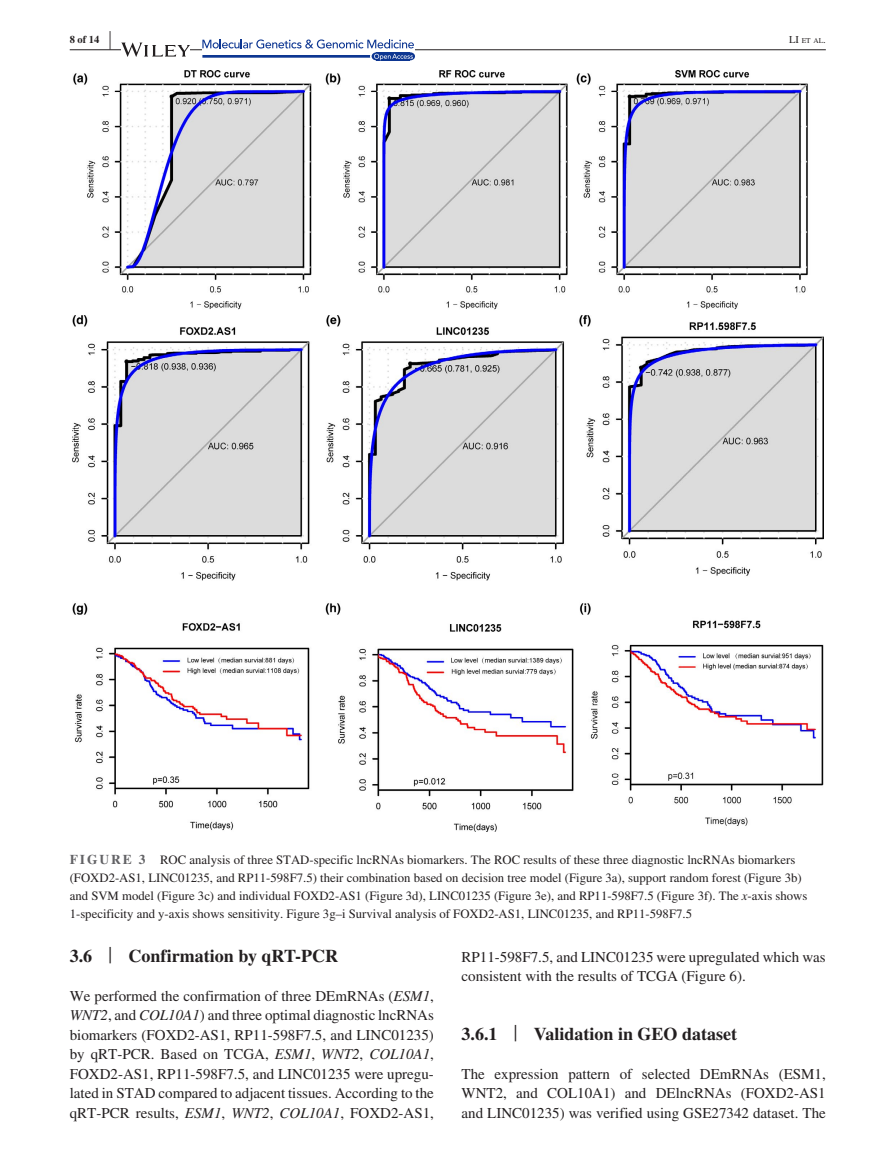
<style>
.page{position:relative;width:893px;height:1174px;background:#fff}
.page>*{position:absolute;margin:0;border:0;box-sizing:border-box;transform-origin:0 0}
.t1{font:700 25.95px "STIX";color:#231f20;scale:.36 1}
.t2{font:700 18px "STIX";color:#231f20}
.t3{font:15px/19.5px "STIX";color:#231f20;text-align:justify}
.t4{font:12.75px/18px "STIX";color:#231f20}
.t5{font:700 10.5px "STIX";color:#231f20}
.t6{font:7.35px "STIX";color:#231f20}
.s1{font-size:10.5px}
.s2{font-weight:700;font-size:13.5px;color:#636366}
.s3{font-style:italic}
.s4{font-weight:400;font-size:23.7px}
</style>
<div class="page">
<hr style="left:70px;top:49px;width:756px;height:1px;background:#231f20">
<svg style="left:121px;top:43px;width:69px;height:14px"></svg>
<svg style="left:202px;top:39px;width:212px;height:21px"></svg>
<img style="left:72px;top:70px;width:751px;height:761px">
<p class="t5" style="left:70px;top:33px;width:31px">8 of 14</p>
<h1 class="t1" style="left:109px;top:24px;width:7px">|</h1>
<p class="t6" style="left:789px;top:35px;width:38px"><span class="s1">LI</span> et al<span class="s1">.</span></p>
<p class="t4" style="left:70px;top:851px;width:739px"><span class="s2">FIGURE 3</span> ROC analysis of three STAD-specific lncRNAs biomarkers. The ROC results of these three diagnostic lncRNAs biomarkers (FOXD2-AS1, LINC01235, and RP11-598F7.5) their combination based on decision tree model (Figure 3a), support random forest (Figure 3b) and SVM model (Figure 3c) and individual FOXD2-AS1 (Figure 3d), LINC01235 (Figure 3e), and RP11-598F7.5 (Figure 3f). The <span class="s3">x</span>-axis shows 1-specificity and y-axis shows sensitivity. Figure 3g–i Survival analysis of FOXD2-AS1, LINC01235, and RP11-598F7.5</p>
<p class="t2" style="left:70px;top:944px;width:270px">3.6 <span class="s4">|</span> Confirmation by qRT-PCR</p>
<p class="t3" style="left:70px;top:986px;width:366px">We performed the confirmation of three DEmRNAs (<span class="s3">ESM1</span>, <span class="s3">WNT2</span>, and <span class="s3">COL10A1</span>) and three optimal diagnostic lncRNAs biomarkers (FOXD2-AS1, RP11-598F7.5, and LINC01235) by qRT-PCR. Based on TCGA, <span class="s3">ESM1</span>, <span class="s3">WNT2</span>, <span class="s3">COL10A1</span>, FOXD2-AS1, RP11-598F7.5, and LINC01235 were upregu&shy;lated in STAD compared to adjacent tissues. According to the qRT-PCR results, <span class="s3">ESM1</span>, <span class="s3">WNT2</span>, <span class="s3">COL10A1</span>, FOXD2-AS1,</p>
<p class="t3" style="left:462px;top:947px;width:366px">RP11-598F7.5, and LINC01235 were upregulated which was consistent with the results of TCGA (Figure 6).</p>
<p class="t2" style="left:462px;top:1022px;width:277px">3.6.1 <span class="s4">|</span> Validation in GEO dataset</p>
<p class="t3" style="left:462px;top:1064px;width:366px">The expression pattern of selected DEmRNAs (ESM1, WNT2, and COL10A1) and DElncRNAs (FOXD2-AS1 and LINC01235) was verified using GSE27342 dataset. The</p>
</div>
